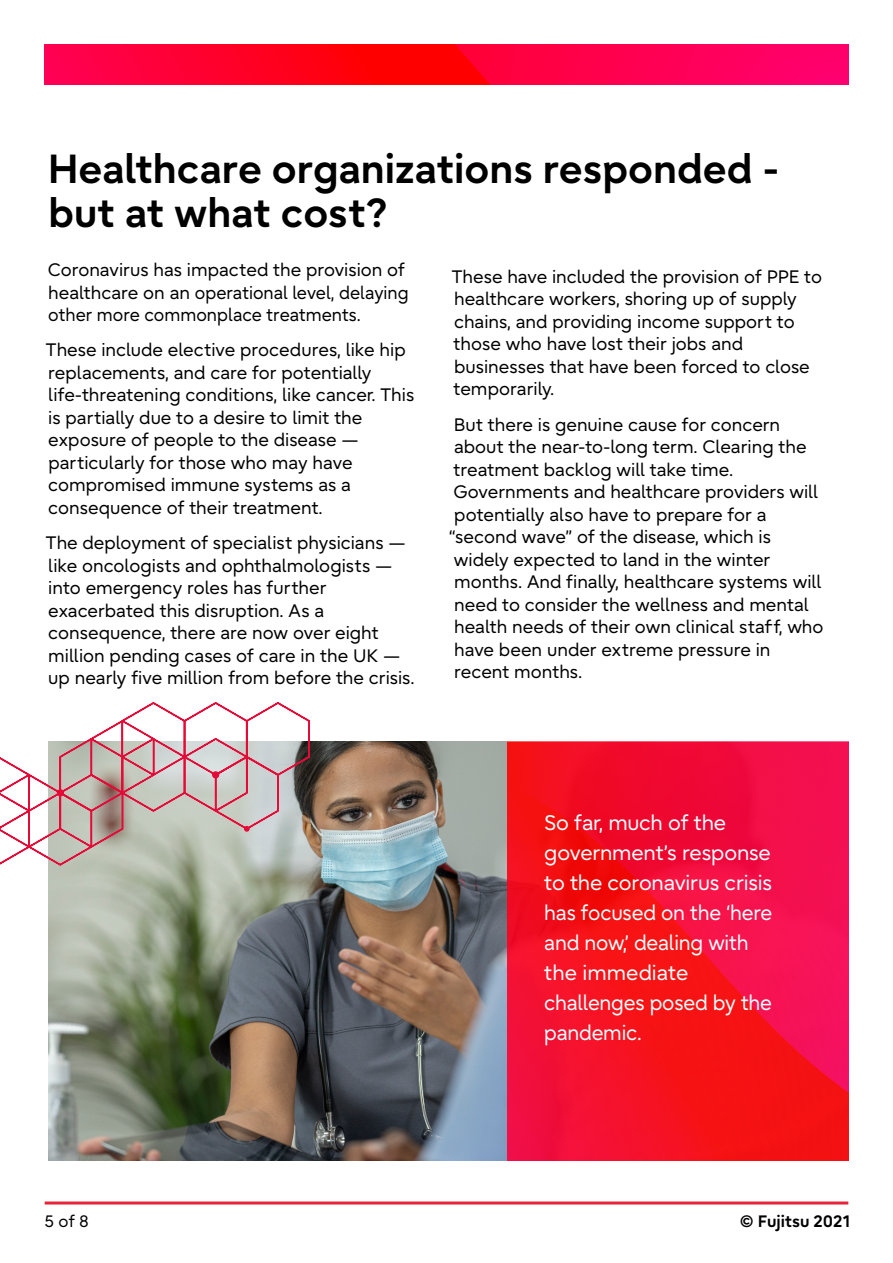
<style>
.page{position:relative;width:893px;height:1263px;background:#fff}
.page>*{position:absolute;margin:0;border:0;box-sizing:border-box;transform-origin:0 0}
.t1{font:700 40.5px/43.3px "Fujitsu Infinity Pro";color:#000}
.t2{font:21px/30px "Fujitsu Infinity Pro";letter-spacing:-.01em;color:#fff}
.t3{font:18px/22.5px "Fujitsu Infinity Pro";color:#000}
.t4{font:700 16.5px "Fujitsu Infinity Pro";color:#000}
.t5{font:16.5px "Fujitsu Infinity Pro";color:#000}
.t6{font:300 15px "Fujitsu Sans";color:#000}
.t7{font:300 12px "Fujitsu Sans";letter-spacing:-.01em;color:#000}
</style>
<div class="page">
<img style="left:49px;top:742px;width:458px;height:419px">
<hr style="left:45px;top:1201px;width:803px;height:3px;background:#e6253a">
<img style="left:45px;top:45px;width:803px;height:40px">
<img style="left:507px;top:742px;width:341px;height:419px">
<svg style="left:0;top:702px;width:311px;height:165px"></svg>
<div style="left:212px;top:771px;width:7px;height:7px;border:2px solid #e50b38;border-radius:50%"></div>
<h1 class="t1" style="left:48px;top:147px;width:733px">Healthcare organizations responded - but at what cost?</h1>
<p class="t3" style="left:48px;top:258px;width:362px">Coronavirus has impacted the provision of healthcare on an operational level, delaying other more commonplace treatments.</p>
<p class="t3" style="left:46px;top:339px;width:370px">These include elective procedures, like hip replacements, and care for potentially life-threatening conditions, like cancer. This is partially due to a desire to limit the exposure of people to the disease — particularly for those who may have compromised immune systems as a consequence of their treatment.</p>
<p class="t3" style="left:46px;top:531px;width:370px">The deployment of specialist physicians — like oncologists and ophthalmologists — into emergency roles has further exacerbated this disruption. As a consequence, there are now over eight million pending cases of care in the UK — up nearly five million from before the crisis.</p>
<p class="t3" style="left:452px;top:265px;width:372px">These have included the provision of PPE to healthcare workers, shoring up of supply chains, and providing income support to those who have lost their jobs and businesses that have been forced to close temporarily.</p>
<p class="t3" style="left:454px;top:413px;width:328px">But there is genuine cause for concern</p>
<p class="t3" style="left:454px;top:435px;width:354px">about the near-to-long term. Clearing the</p>
<p class="t3" style="left:454px;top:458px;width:281px">treatment backlog will take time.</p>
<p class="t3" style="left:454px;top:480px;width:366px">Governments and healthcare providers will</p>
<p class="t3" style="left:454px;top:503px;width:314px">potentially also have to prepare for a</p>
<p class="t3" style="left:449px;top:525px;width:324px">“second wave” of the disease, which is</p>
<p class="t3" style="left:454px;top:548px;width:318px">widely expected to land in the winter</p>
<p class="t3" style="left:454px;top:570px;width:369px">months. And finally, healthcare systems will</p>
<p class="t3" style="left:454px;top:593px;width:356px">need to consider the wellness and mental</p>
<p class="t3" style="left:454px;top:615px;width:371px">health needs of their own clinical staf f, who</p>
<p class="t3" style="left:454px;top:638px;width:318px">have been under extreme pressure in</p>
<p class="t3" style="left:454px;top:660px;width:130px">recent months.</p>
<p class="t2" style="left:544px;top:807px;width:230px">So far, much of the government’s response to the coronavirus crisis has focused on the ‘here and now,’ dealing with the immediate challenges posed by the pandemic.</p>
<p class="t5" style="left:45px;top:1210px;width:46px">5 of 8</p>
<p class="t4" style="left:740px;top:1210px;width:112px">© Fujitsu 2021</p>
<p class="t7" style="left:45px;top:1216px;width:78px">© 2020 FUJITSU</p>
<p class="t6" style="left:840px;top:1215px;width:9px">5</p>
</div>
